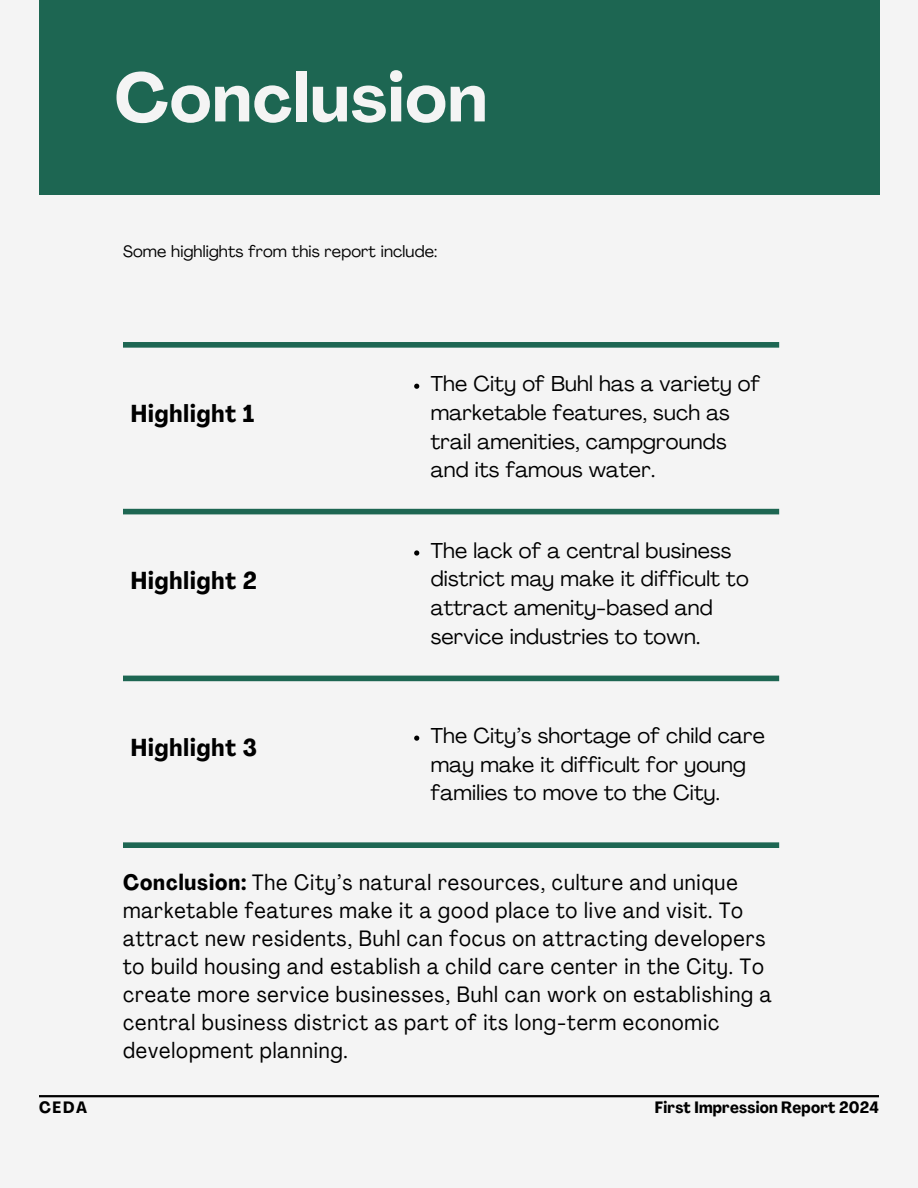
<style>
.page{position:relative;width:918px;height:1188px;background:#f4f4f4}
.page>*{position:absolute;margin:0;border:0;box-sizing:border-box;transform-origin:0 0}
.t1{font:700 67.8px "Agrandir";letter-spacing:.015em;color:#f4f4f4}
.t2{font:700 condensed 24.15px "Agrandir";letter-spacing:.04em;color:#000}
.t3{font:condensed 22.05px/28.2px "Agrandir";letter-spacing:.04em;color:#000}
.t4{font:21.3px/28.8px "Agrandir";letter-spacing:.01em;color:#000}
.t5{font:16.2px "Agrandir";letter-spacing:.01em;color:#000}
.t6{font:700 condensed 16.2px "Agrandir";letter-spacing:.015em;color:#000}
.s1{font-weight:700}
</style>
<div class="page">
<svg style="left:414px;top:384px;width:5px;height:5px"></svg>
<svg style="left:414px;top:550px;width:5px;height:6px"></svg>
<svg style="left:414px;top:736px;width:5px;height:5px"></svg>
<hr style="left:39px;top:1095px;width:840px;height:2px;background:#000">
<div style="left:39px;top:0;width:840px;height:195px;background:#1d6652"></div>
<div style="left:123px;top:342px;width:656px;height:6px;background:#1d6652"></div>
<div style="left:123px;top:509px;width:656px;height:5px;background:#1d6652"></div>
<div style="left:123px;top:676px;width:656px;height:5px;background:#1d6652"></div>
<div style="left:123px;top:842px;width:656px;height:6px;background:#1d6652"></div>
<h6 class="t1" style="left:114px;top:71px;width:374px">Conclusion</h6>
<h1 class="t5" style="left:123px;top:245px;width:316px">Some highlights from this report include:</h1>
<p class="t2" style="left:131px;top:404px;width:125px">Highlight 1</p>
<p class="t2" style="left:131px;top:571px;width:128px">Highlight 2</p>
<h2 class="t4" style="left:431px;top:371px;width:331px">The City of Buhl has a variety of marketable features, such as trail amenities, campgrounds and its famous water.</h2>
<h2 class="t4" style="left:431px;top:538px;width:320px">The lack of a central business district may make it difficult to attract amenity-based and service industries to town.</h2>
<p class="t2" style="left:131px;top:737px;width:128px">Highlight 3</p>
<h2 class="t4" style="left:431px;top:723px;width:336px">The City’s shortage of child care may make it difficult for young families to move to the City.</h2>
<p class="t3" style="left:123px;top:870px;width:650px"><span class="s1">Conclusion:</span> The City’s natural resources, culture and unique marketable features make it a good place to live and visit. To attract new residents, Buhl can focus on attracting developers to build housing and establish a child care center in the City. To create more service businesses, Buhl can work on establishing a central business district as part of its long-term economic development planning.</p>
<h3 class="t6" style="left:39px;top:1101px;width:50px">CEDA</h3>
<h5 class="t6" style="left:655px;top:1101px;width:225px">First Impression Report 2024</h5>
</div>
